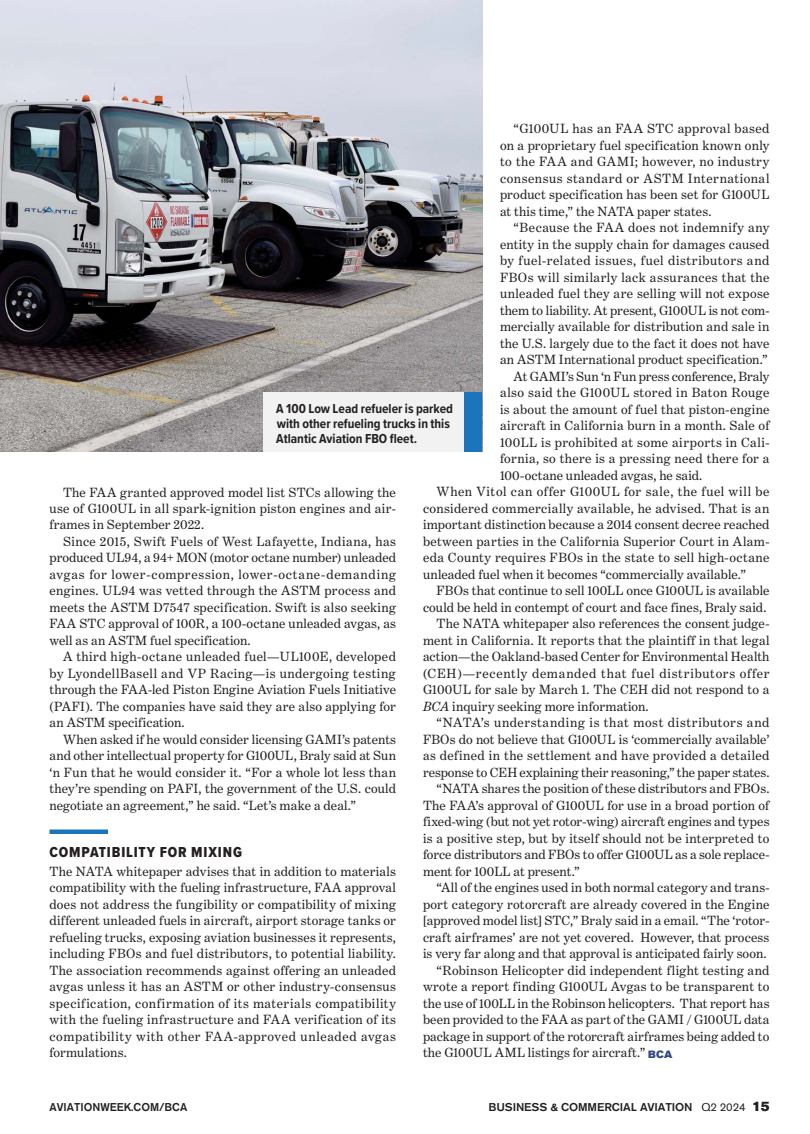
<style>
.page{position:relative;width:810px;height:1134px;background:#fff}
.page>*{position:absolute;margin:0;border:0;box-sizing:border-box;transform-origin:0 0}
.t1{font:15px "Proxima Nova Cond Extrabld";letter-spacing:.06em;color:#231f20}
.t2{font:13.5px/16.5px "Benton Modern Two";letter-spacing:.015em;color:#231f20;text-align:justify}
.t3{font:13.5px "Benton Modern Two";letter-spacing:.035em;color:#231f20}
.t4{font:13.5px "Benton Modern Two";letter-spacing:.045em;color:#231f20}
.t5{font:700 13.5px/15px "Proxima Nova Cond";color:#231f20}
.t6{font:13.5px "Benton Modern Two";letter-spacing:-.005em;color:#231f20}
.t7{font:13.5px "Benton Modern Two";letter-spacing:.055em;color:#231f20}
.t8{font:13.5px "Benton Modern Two";letter-spacing:.04em;color:#231f20}
.t9{font:500 11.25px "Akzidenz Grotesk BE";letter-spacing:-.01em;color:#231f20;scale:1.05 1}
.t10{font:500 11.25px "Akzidenz Grotesk BE";letter-spacing:-.01em;color:#231f20}
.s1{font-style:italic}
.s2{font-family:"Akzidenz Grotesk BE Super";font-size:10.5px;color:#364986}
.s3{font-weight:400}
.s4{font-family:"Akzidenz Grotesk BE Super";font-weight:400;font-size:13.5px}
</style>
<div class="page">
<hr style="left:50px;top:830px;width:58px;height:4px;background:#1c75bc">
<img style="left:0;top:0;width:482px;height:452px">
<div style="left:263px;top:393px;width:219px;height:59px;background:#f2f2f2"></div>
<div style="left:464px;top:393px;width:18px;height:59px;background:#1c75bc"></div>
<p class="t2" style="left:500px;top:121px;width:271px;text-indent:14px">“G100UL has an FAA STC approval based on a proprietary fuel specification known only to the FAA and GAMI; however, no industry consensus standard or ASTM International product specification has been set for G100UL at this time,” the NATA paper states.</p>
<p class="t3" style="left:514px;top:220px;width:258px">“Because the FAA does not indemnify any</p>
<p class="t2" style="left:500px;top:236px;width:271px">entity in the supply chain for damages caused</p>
<p class="t4" style="left:500px;top:253px;width:271px">by fuel-related issues, fuel distributors and</p>
<p class="t3" style="left:500px;top:270px;width:271px">FBOs will similarly lack assurances that the</p>
<p class="t2" style="left:500px;top:286px;width:271px">unleaded fuel they are selling will not expose</p>
<p class="t6" style="left:500px;top:303px;width:271px">them to liability. At present, G100UL is not com-</p>
<p class="t2" style="left:500px;top:319px;width:271px">mercially available for distribution and sale in</p>
<p class="t2" style="left:500px;top:335px;width:271px">the U.S. largely due to the fact it does not have</p>
<p class="t2" style="left:500px;top:352px;width:269px">an ASTM International product specification.”</p>
<p class="t6" style="left:514px;top:369px;width:257px">At GAMI’s Sun ‘n Fun press conference, Braly</p>
<p class="t3" style="left:500px;top:385px;width:271px">also said the G100UL stored in Baton Rouge</p>
<p class="t2" style="left:500px;top:401px;width:271px">is about the amount of fuel that piston-engine</p>
<p class="t2" style="left:500px;top:418px;width:271px">aircraft in California burn in a month. Sale of</p>
<p class="t3" style="left:500px;top:435px;width:271px">100LL is prohibited at some airports in Cali-</p>
<p class="t2" style="left:500px;top:451px;width:271px">fornia, so there is a pressing need there for a</p>
<p class="t2" style="left:500px;top:467px;width:204px">100-octane unleaded avgas, he said.</p>
<p class="t8" style="left:437px;top:484px;width:335px">When Vitol can offer G100UL for sale, the fuel will be</p>
<p class="t2" style="left:423px;top:500px;width:348px">considered commercially available, he advised. That is an</p>
<p class="t2" style="left:423px;top:517px;width:348px">important distinction because a 2014 consent decree reached</p>
<p class="t2" style="left:423px;top:533px;width:348px">between parties in the California Superior Court in Alam-</p>
<p class="t2" style="left:423px;top:549px;width:348px">eda County requires FBOs in the state to sell high-octane</p>
<p class="t2" style="left:423px;top:566px;width:324px">unleaded fuel when it becomes “commercially available.”</p>
<p class="t2" style="left:437px;top:582px;width:334px">FBOs that continue to sell 100LL once G100UL is available</p>
<p class="t2" style="left:423px;top:599px;width:345px">could be held in contempt of court and face fines, Braly said.</p>
<p class="t2" style="left:437px;top:615px;width:335px">The NATA whitepaper also references the consent judge-</p>
<p class="t2" style="left:423px;top:632px;width:348px">ment in California. It reports that the plaintiff in that legal</p>
<p class="t2" style="left:423px;top:648px;width:348px">action—the Oakland-based Center for Environmental Health</p>
<p class="t7" style="left:423px;top:666px;width:348px">(CEH)—recently demanded that fuel distributors offer</p>
<p class="t2" style="left:423px;top:681px;width:348px">G100UL for sale by March 1. The CEH did not respond to a</p>
<p class="t2" style="left:423px;top:698px;width:227px"><span class="s1">BCA</span> inquiry seeking more information.</p>
<p class="t4" style="left:437px;top:715px;width:334px">“NATA’s understanding is that most distributors and</p>
<p class="t2" style="left:423px;top:731px;width:348px">FBOs do not believe that G100UL is ‘commercially available’</p>
<p class="t2" style="left:423px;top:747px;width:348px">as defined in the settlement and have provided a detailed</p>
<p class="t2" style="left:423px;top:764px;width:348px">response to CEH explaining their reasoning,” the paper states.</p>
<p class="t2" style="left:437px;top:780px;width:334px">“NATA shares the position of these distributors and FBOs.</p>
<p class="t2" style="left:423px;top:797px;width:348px">The FAA’s approval of G100UL for use in a broad portion of</p>
<p class="t2" style="left:423px;top:813px;width:348px">fixed-wing (but not yet rotor-wing) aircraft engines and types</p>
<p class="t2" style="left:423px;top:830px;width:348px">is a positive step, but by itself should not be interpreted to</p>
<p class="t2" style="left:423px;top:846px;width:348px">force distributors and FBOs to offer G100UL as a sole replace-</p>
<p class="t2" style="left:423px;top:863px;width:158px">ment for 100LL at present.”</p>
<p class="t2" style="left:437px;top:879px;width:335px">“All of the engines used in both normal category and trans-</p>
<p class="t2" style="left:423px;top:896px;width:348px">port category rotorcraft are already covered in the Engine</p>
<p class="t2" style="left:423px;top:912px;width:348px">[approved model list] STC,” Braly said in a email. “The ‘rotor-</p>
<p class="t2" style="left:423px;top:929px;width:348px">craft airframes’ are not yet covered. However, that process</p>
<p class="t2" style="left:423px;top:945px;width:345px">is very far along and that approval is anticipated fairly soon.</p>
<p class="t2" style="left:437px;top:962px;width:335px">“Robinson Helicopter did independent flight testing and</p>
<p class="t2" style="left:423px;top:978px;width:348px">wrote a report finding G100UL Avgas to be transparent to</p>
<p class="t2" style="left:423px;top:995px;width:348px">the use of 100LL in the Robinson helicopters. That report has</p>
<p class="t2" style="left:423px;top:1011px;width:348px">been provided to the FAA as part of the GAMI / G100UL data</p>
<p class="t2" style="left:423px;top:1028px;width:348px">package in support of the rotorcraft airframes being added to</p>
<p class="t2" style="left:423px;top:1044px;width:251px">the G100UL AML listings for aircraft.” <span class="s2">BCA</span></p>
<p class="t5" style="left:276px;top:401px;width:178px">A 100 Low Lead refueler is parked with other refueling trucks in this<br>Atlantic Aviation FBO fleet.</p>
<p class="t2" style="left:50px;top:484px;width:348px;text-indent:14px">The FAA granted approved model list STCs allowing the use of G100UL in all spark-ignition piston engines and air&shy;frames in September 2022.</p>
<p class="t2" style="left:50px;top:533px;width:348px;text-indent:14px">Since 2015, Swift Fuels of West Lafayette, Indiana, has produced UL94, a 94+ MON (motor octane number) unleaded avgas for lower-compression, lower-octane-demanding engines. UL94 was vetted through the ASTM process and meets the ASTM D7547 specification. Swift is also seeking FAA STC approval of 100R, a 100-octane unleaded avgas, as well as an ASTM fuel specification.</p>
<p class="t2" style="left:50px;top:649px;width:348px;text-indent:14px">A third high-octane unleaded fuel—UL100E, developed by LyondellBasell and VP Racing—is undergoing testing through the FAA-led Piston Engine Aviation Fuels Initiative (PAFI). The companies have said they are also applying for an ASTM specification.</p>
<p class="t2" style="left:50px;top:731px;width:348px;text-indent:14px">When asked if he would consider licensing GAMI’s patents and other intellectual property for G100UL, Braly said at Sun ‘n Fun that he would consider it. “For a whole lot less than they’re spending on PAFI, the government of the U.S. could negotiate an agreement,” he said. “Let’s make a deal.”</p>
<p class="t1" style="left:50px;top:840px;width:194px">COMPATIBILITY FOR MIXING</p>
<p class="t2" style="left:50px;top:863px;width:348px">The NATA whitepaper advises that in addition to materials compatibility with the fueling infrastructure, FAA approval does not address the fungibility or compatibility of mixing different unleaded fuels in aircraft, airport storage tanks or refueling trucks, exposing aviation businesses it represents, including FBOs and fuel distributors, to potential liability.<br>The association recommends against offering an unleaded avgas unless it has an ASTM or other industry-consensus specification, confirmation of its materials compatibility with the fueling infrastructure and FAA verification of its compatibility with other FAA-approved unleaded avgas formulations.</p>
<p class="t10" style="left:50px;top:1100px;width:139px">AVIATIONWEEK.COM/BCA</p>
<p class="t9" style="left:488px;top:1100px;width:269px">BUSINESS &amp; COMMERCIAL AVIATION <span class="s3">Q2 2024</span> <span class="s4">15</span></p>
</div>
